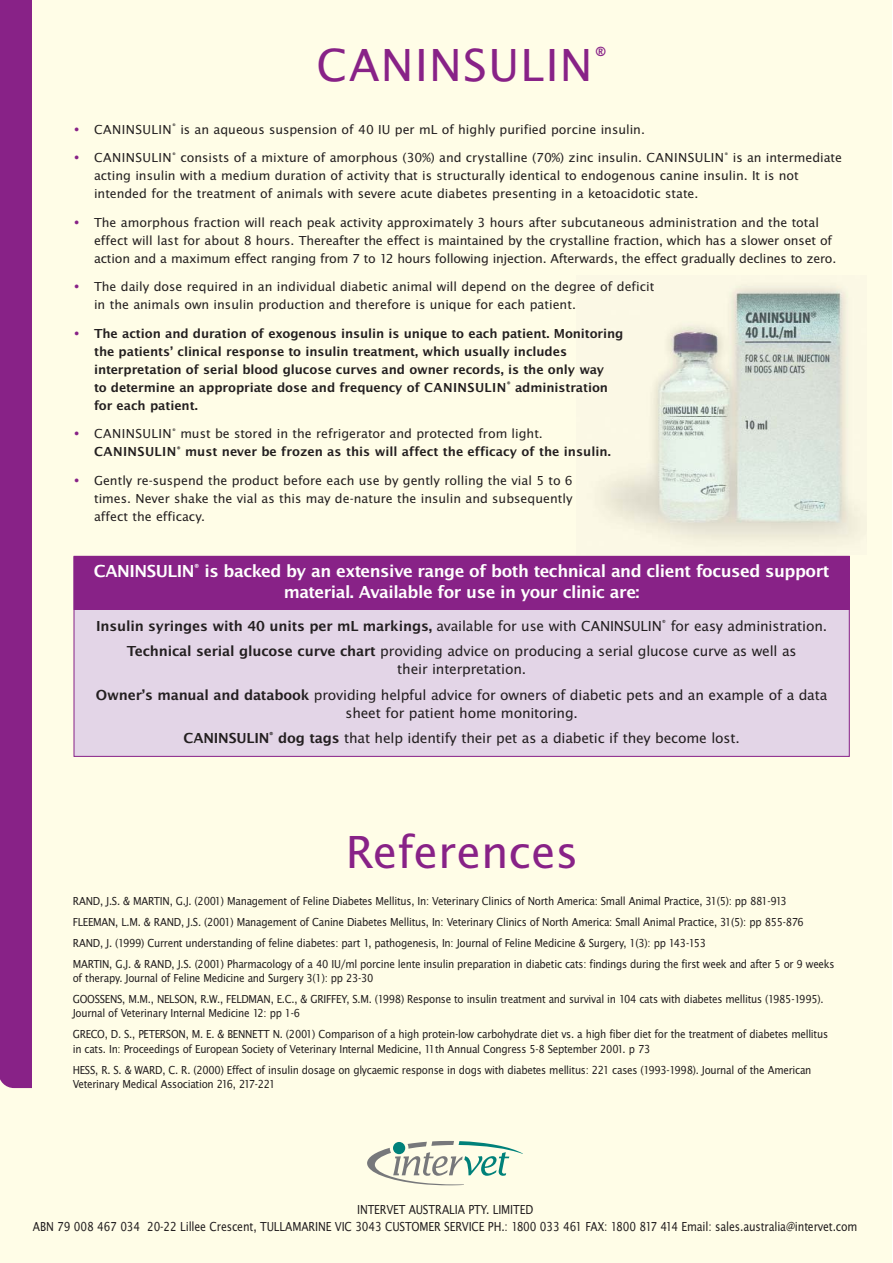
<style>
.page{position:relative;width:893px;height:1263px;background:#fff}
.page>*{position:absolute;margin:0;border:0;box-sizing:border-box;transform-origin:0 0}
.t1{font:48px "Lucida Sans AK";letter-spacing:.015em;color:#882287}
.t2{font:600 18px/21.6px "Lucida Sans AK";letter-spacing:-.025em;color:#fff;text-align:center}
.t3{font:15px/25.5px "Lucida Sans AK";letter-spacing:-.01em;color:#231f20;text-align:center}
.t4{font:13.5px/18px "Lucida Sans AK";color:#231f20}
.t5{font:600 13.5px/18px "Lucida Sans AK";letter-spacing:-.005em;color:#231f20}
.t6{font:13.5px/16.5px "Lucida Sans AK";color:#231f20;text-align:center;scale:.85 1}
.t7{font:12px/21px "Lucida Sans AK";letter-spacing:-.025em;color:#231f20;scale:.9 1}
.s1{color:#882287}
.s2{font-weight:400;color:#882287}
.s3{font-weight:400}
.s4{font-weight:600}
</style>
<div class="page">
<div style="left:0;top:0;width:891px;height:1263px;background:#fffde7"></div>
<svg style="left:367px;top:1141px;width:156px;height:44px"></svg>
<img style="left:600px;top:285px;width:263px;height:258px">
<div style="left:0;top:0;width:32px;height:1088px;background:#882287"></div>
<div style="left:74px;top:557px;width:775px;height:199px;background:#e3d5e7"></div>
<div style="left:74px;top:556px;width:775px;height:53px;background:#882287"></div>
<div style="left:74px;top:556px;width:775px;height:54px;border:1px solid #882287"></div>
<h1 class="t1" style="left:316px;top:47px;width:293px">CANINSULIN<sup>®</sup></h1>
<p class="t4" style="left:73px;top:121px;width:573px"><span class="s1">•</span> CANINSULIN<sup>®</sup> is an aqueous suspension of 40 IU per mL of highly purified porcine insulin.</p>
<p class="t4" style="left:94px;top:150px;width:749px;text-indent:-21px"><span class="s1">•</span> CANINSULIN<sup>®</sup> consists of a mixture of amorphous (30%) and crystalline (70%) zinc insulin. CANINSULIN<sup>®</sup> is an intermediate acting insulin with a medium duration of activity that is structurally identical to endogenous canine insulin. It is not intended for the treatment of animals with severe acute diabetes presenting in a ketoacidotic state.</p>
<p class="t4" style="left:94px;top:214px;width:743px;text-indent:-21px"><span class="s1">•</span> The amorphous fraction will reach peak activity approximately 3 hours after subcutaneous administration and the total effect will last for about 8 hours. Thereafter the effect is maintained by the crystalline fraction, which has a slower onset of action and a maximum effect ranging from 7 to 12 hours following injection. Afterwards, the effect gradually declines to zero.</p>
<p class="t4" style="left:94px;top:279px;width:562px;text-indent:-21px"><span class="s1">•</span> The daily dose required in an individual diabetic animal will depend on the degree of deficit in the animals own insulin production and therefore is unique for each patient.</p>
<p class="t5" style="left:94px;top:325px;width:531px;text-indent:-21px"><span class="s1">•</span> The action and duration of exogenous insulin is unique to each patient. Monitoring the patients’ clinical response to insulin treatment, which usually includes interpretation of serial blood glucose curves and owner records, is the only way<br>to determine an appropriate dose and frequency of CANINSULIN<sup>®</sup> administration for each patient.</p>
<p class="t5" style="left:94px;top:426px;width:518px;text-indent:-21px"><span class="s2">•</span> <span class="s3">CANINSULIN</span><sup>®</sup> <span class="s3">must be stored in the refrigerator and protected from light.<br></span>CANINSULIN<sup>®</sup> must never be frozen as this will affect the efficacy of the insulin.</p>
<p class="t4" style="left:94px;top:472px;width:480px;text-align:justify;text-indent:-21px"><span class="s1">•</span> Gently re-suspend the product before each use by gently rolling the vial 5 to 6 times. Never shake the vial as this may de-nature the insulin and subsequently affect the efficacy.</p>
<h2 class="t2" style="left:94px;top:562px;width:737px">CANINSULIN<sup>®</sup> is backed by an extensive range of both technical and client focused support material. Available for use in your clinic are:</h2>
<p class="t3" style="left:96px;top:614px;width:732px"><span class="s4">Insulin syringes with 40 units per mL markings,</span> available for use with CANINSULIN<sup>®</sup> for easy administration.<br><span class="s4">Technical serial glucose curve chart</span> providing advice on producing a serial glucose curve as well as</p>
<p class="t3" style="left:96px;top:658px;width:733px">their interpretation.<br><span class="s4">Owner’s manual and databook</span> providing helpful advice for owners of diabetic pets and an example of a data</p>
<p class="t3" style="left:183px;top:701px;width:557px">sheet for patient home monitoring.<br><span class="s4">CANINSULIN</span><sup>®</sup> <span class="s4">dog tags</span> that help identify their pet as a diabetic if they become lost.</p>
<h1 class="t1" style="left:346px;top:834px;width:234px">References</h1>
<p class="t7" style="left:73px;top:891px;width:848px">RAND, J.S. &amp; MARTIN, G.J. (2001) Management of Feline Diabetes Mellitus, In: Veterinary Clinics of North America: Small Animal Practice, 31(5): pp 881-913<br>FLEEMAN, L.M. &amp; RAND, J.S. (2001) Management of Canine Diabetes Mellitus, In: Veterinary Clinics of North America: Small Animal Practice, 31(5): pp 855-876<br>RAND, J. (1999) Current understanding of feline diabetes: part 1, pathogenesis, In: Journal of Feline Medicine &amp; Surgery, 1(3): pp 143-153<br>MARTIN, G.J. &amp; RAND, J.S. (2001) Pharmacology of a 40 IU/ml porcine lente insulin preparation in diabetic cats: findings during the first week and after 5 or 9 weeks</p>
<p class="t7" style="left:73px;top:969px;width:835px">of therapy. Journal of Feline Medicine and Surgery 3(1): pp 23-30<br>GOOSSENS, M.M., NELSON, R.W., FELDMAN, E.C., &amp; GRIFFEY, S.M. (1998) Response to insulin treatment and survival in 104 cats with diabetes mellitus (1985-1995).</p>
<p class="t7" style="left:73px;top:1004px;width:840px">Journal of Veterinary Internal Medicine 12: pp 1-6<br>GRECO, D. S., PETERSON, M. E. &amp; BENNETT N. (2001) Comparison of a high protein-low carbohydrate diet vs. a high fiber diet for the treatment of diabetes mellitus</p>
<p class="t7" style="left:73px;top:1039px;width:822px">in cats. In: Proceedings of European Society of Veterinary Internal Medicine, 11th Annual Congress 5-8 September 2001. p 73<br>HESS, R. S. &amp; WARD, C. R. (2000) Effect of insulin dosage on glycaemic response in dogs with diabetes mellitus: 221 cases (1993-1998). Journal of the American</p>
<p class="t7" style="left:73px;top:1075px;width:226px">Veterinary Medical Association 216, 217-221</p>
<p class="t6" style="left:33px;top:1203px;width:971px">INTERVET AUSTRALIA PTY. LIMITED<br>ABN 79 008 467 034 20-22 Lillee Crescent, TULLAMARINE VIC 3043 CUSTOMER SERVICE PH.: 1800 033 461 FAX: 1800 817 414 Email: sales.australia@intervet.com</p>
</div>
